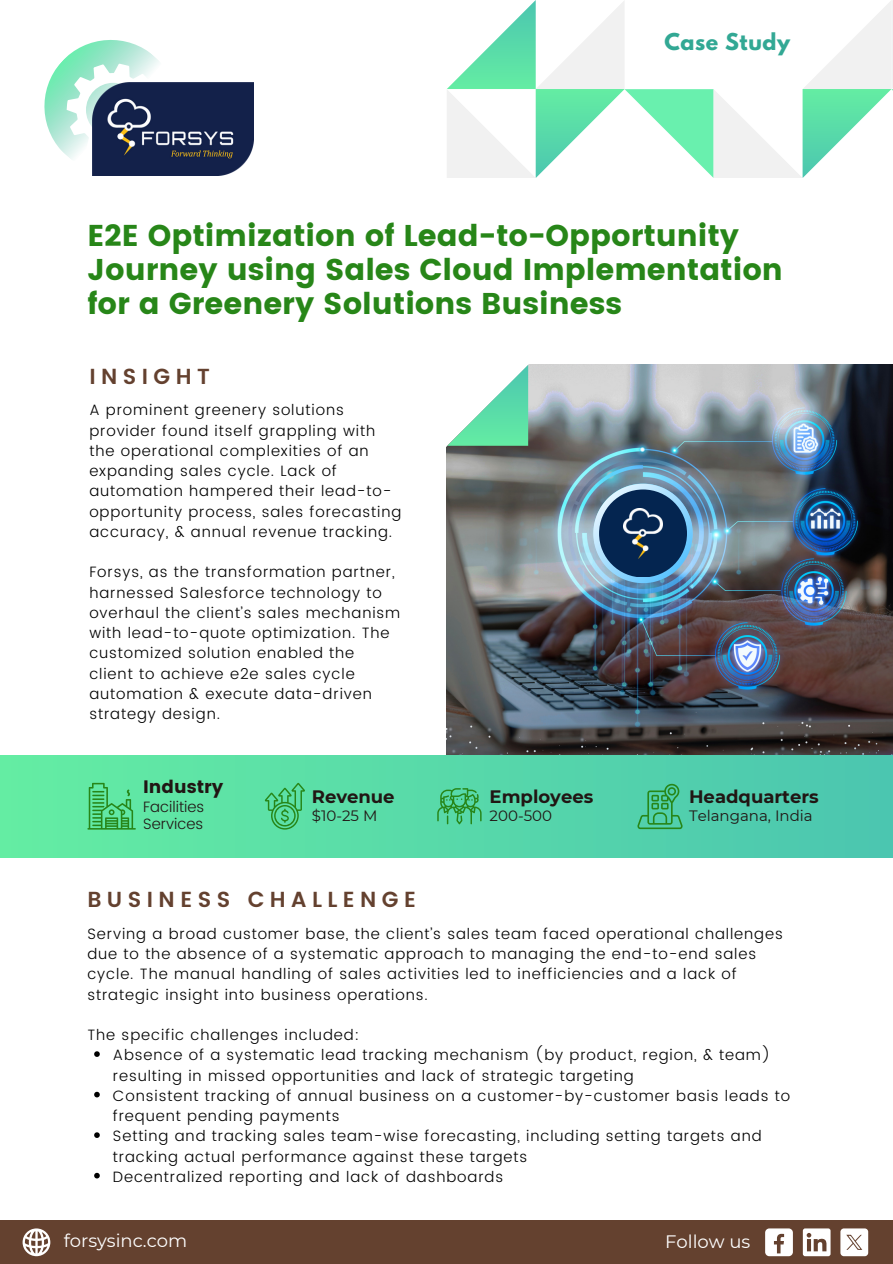
<style>
.page{position:relative;width:893px;height:1264px;background:#fff}
.page>*{position:absolute;margin:0;border:0;box-sizing:border-box;transform-origin:0 0}
.t1{font:30px/33.8px "Poppins";color:#278618}
.t2{font:600 21.75px "Poppins";letter-spacing:.25em;color:#64412f}
.t3{font:700 20.55px "League Spartan";letter-spacing:.03em;color:#32a894}
.t4{font:700 18px "Montserrat";color:#211614}
.t5{font:18px "Montserrat";color:#fff}
.t6{font:18px "Poppins";color:#211614}
.t7{font:300 15px/20.2px "Poppins";letter-spacing:.06em;color:#000}
.t8{font:15px "Montserrat";color:#211614}
.t9{font:300 15px/16.8px "Poppins";color:#211614}
</style>
<div class="page">
<hr style="left:891px;top:89px;width:1px;height:89px;background:#69f0ae">
<hr style="left:891px;top:0;width:1px;height:89px;background:#f1f1f1">
<svg style="left:447px;top:0;width:444px;height:178px"></svg>
<svg style="left:44px;top:40px;width:136px;height:136px"></svg>
<img style="left:93px;top:83px;width:161px;height:92px">
<img style="left:447px;top:364px;width:445px;height:391px">
<svg style="left:446px;top:364px;width:86px;height:86px"></svg>
<div style="left:0;top:755px;width:892px;height:102px;background:linear-gradient(to right,#64eda2,#4bc6b0)"></div>
<svg style="left:87px;top:782px;width:49px;height:47px;background:#4fca79"></svg>
<svg style="left:265px;top:782px;width:40px;height:47px;background:#4ec983"></svg>
<svg style="left:437px;top:788px;width:44px;height:36px;background:#47be7b"></svg>
<svg style="left:637px;top:783px;width:45px;height:46px;background:#46bc84"></svg>
<svg style="left:94px;top:1051px;width:6px;height:5px"></svg>
<svg style="left:94px;top:1091px;width:6px;height:6px"></svg>
<svg style="left:94px;top:1132px;width:6px;height:5px"></svg>
<svg style="left:94px;top:1172px;width:6px;height:6px"></svg>
<div style="left:0;top:1220px;width:892px;height:43px;background:#64412f"></div>
<svg style="left:23px;top:1228px;width:27px;height:28px"></svg>
<svg style="left:802px;top:1228px;width:28px;height:28px"></svg>
<div style="left:765px;top:1228px;width:27px;height:28px;background:#fff;border-radius:4px"></div>
<svg style="left:773px;top:1233px;width:11px;height:20px"></svg>
<div style="left:840px;top:1228px;width:28px;height:28px;background:#fff;border-radius:3px"></div>
<svg style="left:846px;top:1234px;width:16px;height:15px"></svg>
<svg style="left:593px;top:484px;width:99px;height:99px;background:#88b7d6"></svg>
<div style="left:599px;top:489px;width:88px;height:88px;background:#042550;border-radius:50%"></div>
<img style="left:623px;top:508px;width:39px;height:50px">
<h2 class="t3" style="left:664px;top:31px;width:127px">Case Study</h2>
<h4 class="t1" style="left:87px;top:219px;width:697px">E2E Optimization of Lead-to-Opportunity<br>Journey using Sales Cloud Implementation for a Greenery Solutions Business</h4>
<p class="t2" style="left:89px;top:364px;width:122px">INSIGHT</p>
<p class="t7" style="left:89px;top:400px;width:313px">A prominent greenery solutions provider found itself grappling with the operational complexities of an expanding sales cycle. Lack of automation hampered their lead-to&shy;opportunity process, sales forecasting accuracy, &amp; annual revenue tracking.</p>
<p class="t7" style="left:89px;top:562px;width:312px">Forsys, as the transformation partner, harnessed Salesforce technology to overhaul the client’s sales mechanism with lead-to-quote optimization. The customized solution enabled the client to achieve e2e sales cycle automation &amp; execute data-driven strategy design.</p>
<p class="t6" style="left:143px;top:776px;width:82px">Industry</p>
<p class="t9" style="left:143px;top:798px;width:63px">Facilities<br>Services</p>
<h3 class="t4" style="left:312px;top:785px;width:84px">Revenue</h3>
<h3 class="t8" style="left:312px;top:806px;width:67px">$10-25 M</h3>
<p class="t2" style="left:87px;top:887px;width:330px">BUSINESS CHALLENGE</p>
<h1 class="t4" style="left:489px;top:785px;width:105px">Employees</h1>
<h1 class="t8" style="left:489px;top:806px;width:64px">200-500</h1>
<h2 class="t4" style="left:689px;top:785px;width:131px">Headquarters</h2>
<p class="t8" style="left:689px;top:806px;width:125px">Telangana, India</p>
<p class="t7" style="left:87px;top:923px;width:697px">Serving a broad customer base, the client’s sales team faced operational challenges due to the absence of a systematic approach to managing the end-to-end sales cycle. The manual handling of sales activities led to inefficiencies and a lack of strategic insight into business operations.</p>
<p class="t7" style="left:87px;top:1024px;width:273px">The specific challenges included:</p>
<p class="t7" style="left:113px;top:1044px;width:659px">Absence of a systematic lead tracking mechanism (by product, region, &amp; team) resulting in missed opportunities and lack of strategic targeting</p>
<p class="t7" style="left:113px;top:1085px;width:678px">Consistent tracking of annual business on a customer-by-customer basis leads to frequent pending payments</p>
<h4 class="t7" style="left:113px;top:1125px;width:650px">Setting and tracking sales team-wise forecasting, including setting targets and tracking actual performance against these targets</h4>
<p class="t7" style="left:113px;top:1166px;width:392px">Decentralized reporting and lack of dashboards</p>
<p class="t5" style="left:64px;top:1229px;width:125px">forsysinc.com</p>
<p class="t5" style="left:665px;top:1230px;width:87px">Follow us</p>
</div>
